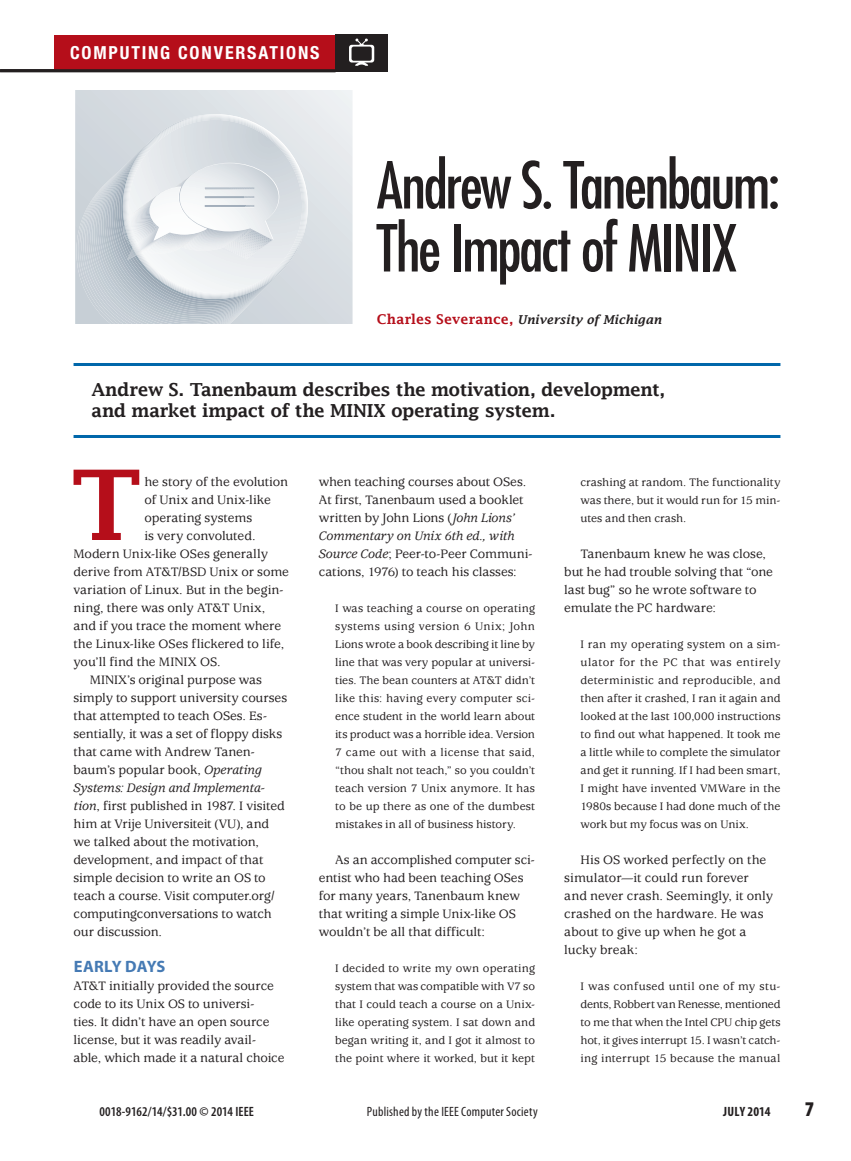
<style>
.page{position:relative;width:851px;height:1161px;background:#fff}
.page>*{position:absolute;margin:0;border:0;box-sizing:border-box;transform-origin:0 0}
.t1{font:600 97.35px "Lucida Fax";color:#b50e1a}
.t2{font:condensed 63px/63px "Futura Std";letter-spacing:-.035em;color:#231f20}
.t3{font:900 condensed 21px "Myriad Pro";color:#231f20}
.t4{font:600 18px/21px "Lucida Fax";letter-spacing:-.03em;color:#231f20}
.t5{font:700 condensed 18px "Helvetica Neue LT Std";letter-spacing:.1em;color:#fff}
.t6{font:700 16.5px "Myriad Pro";letter-spacing:-.005em;color:#457ab4}
.t7{font:500 13.5px/18px "Usherwood Std";color:#231f20}
.t8{font:condensed 13.5px "Myriad Pro";letter-spacing:.02em;color:#231f20}
.t9{font:600 condensed 13.5px "Myriad Pro";color:#231f20}
.t10{font:italic 500 13.5px "Usherwood Std";color:#231f20}
.t11{font:700 condensed 13.5px "Myriad Pro";color:#231f20}
.t12{font:500 12px/18px "Usherwood Std";color:#231f20;text-align:justify}
.t13{font:italic 600 12px "Lucida Fax";letter-spacing:.01em;color:#231f20}
.s1{font-style:normal;font-size:13.5px;color:#b50e1a}
.s2{font-style:italic}
</style>
<div class="page">
<div style="left:54px;top:35px;width:281px;height:35px;background:#b50e1a"></div>
<hr style="left:0;top:69px;width:335px;height:3px;background:#231f20">
<div style="left:335px;top:35px;width:53px;height:37px;background:#231f20"></div>
<svg style="left:349px;top:39px;width:25px;height:27px"></svg>
<hr style="left:74px;top:363px;width:706px;height:3px;background:#0067aa">
<hr style="left:74px;top:435px;width:706px;height:3px;background:#0067aa">
<svg style="left:75px;top:90px;width:277px;height:234px;background:#dee2e7"></svg>
<svg style="left:76px;top:114px;width:232px;height:210px;background:#d7dde2"></svg>
<h3 class="t5" style="left:70px;top:41px;width:251px">COMPUTING CONVERSA IONS</h3>
<h3 class="t5" style="left:92px;top:41px;width:206px">COLUMN SECTION TITLE</h3>
<p class="t2" style="left:376px;top:153px;width:405px">Andrew S. Tanenbaum:<br>The Impact of MINIX</p>
<p class="t13" style="left:376px;top:313px;width:286px"><span class="s1">Charles Severance,</span> University of Michigan</p>
<p class="t4" style="left:92px;top:379px;width:575px">Andrew S. Tanenbaum describes the motivation, development, and market impact of the MINIX operating system.</p>
<p class="t1" style="left:71px;top:450px;width:73px">T</p>
<p class="t7" style="left:144px;top:473px;width:145px">he story of the evolution</p>
<p class="t7" style="left:144px;top:491px;width:128px">of Unix and Unix-like</p>
<p class="t7" style="left:144px;top:509px;width:109px">operating systems</p>
<p class="t7" style="left:144px;top:527px;width:113px">is very convoluted.</p>
<p class="t7" style="left:73px;top:545px;width:196px">Modern Unix-like OSes generally</p>
<p class="t7" style="left:73px;top:563px;width:217px">derive from AT&amp;T/BSD Unix or some</p>
<p class="t7" style="left:73px;top:581px;width:212px">variation of Linux. But in the begin-</p>
<p class="t7" style="left:73px;top:599px;width:193px">ning, there was only AT&amp;T Unix,</p>
<p class="t7" style="left:73px;top:617px;width:209px">and if you trace the moment where</p>
<p class="t7" style="left:73px;top:635px;width:212px">the Linux-like OSes flickered to life,</p>
<p class="t7" style="left:73px;top:653px;width:149px">you’ll find the MINIX OS.</p>
<p class="t7" style="left:90px;top:671px;width:174px">MINIX’s original purpose was</p>
<p class="t7" style="left:73px;top:689px;width:215px">simply to support university courses</p>
<p class="t7" style="left:73px;top:707px;width:195px">that attempted to teach OSes. Es-</p>
<p class="t7" style="left:73px;top:725px;width:210px">sentially, it was a set of floppy disks</p>
<p class="t7" style="left:73px;top:743px;width:183px">that came with Andrew Tanen-</p>
<p class="t7" style="left:73px;top:761px;width:190px">baum’s popular book, <span class="s2">Operating</span></p>
<p class="t10" style="left:73px;top:780px;width:193px">Systems: Design and Implementa-</p>
<p class="t7" style="left:73px;top:797px;width:213px"><span class="s2">tion</span>, first published in 1987. I visited</p>
<p class="t7" style="left:73px;top:815px;width:197px">him at Vrije Universiteit (VU), and</p>
<p class="t7" style="left:73px;top:833px;width:187px">we talked about the motivation,</p>
<p class="t7" style="left:73px;top:851px;width:191px">development, and impact of that</p>
<p class="t7" style="left:73px;top:869px;width:194px">simple decision to write an OS to</p>
<p class="t7" style="left:73px;top:887px;width:202px">teach a course. Visit computer.org/</p>
<p class="t7" style="left:73px;top:905px;width:200px">computingconversations to watch</p>
<p class="t7" style="left:73px;top:923px;width:90px">our discussion.</p>
<p class="t6" style="left:74px;top:956px;width:93px">EARLY DAYS</p>
<p class="t7" style="left:74px;top:977px;width:212px">AT&amp;T initially provided the source code to its Unix OS to universi-<br>ties. It didn’t have an open source license, but it was readily avail&shy;able, which made it a natural choice</p>
<p class="t7" style="left:319px;top:473px;width:215px">when teaching courses about OSes.<br>At first, Tanenbaum used a booklet written by John Lions (<span class="s2">John Lions’ Commentary on Unix 6th ed., with Source Code</span>; Peer-to-Peer Communi&shy;cations, 1976) to teach his classes:</p>
<p class="t12" style="left:335px;top:599px;width:201px">I was teaching a course on operating systems using version 6 Unix; John Lions wrote a book describing it line by line that was very popular at universi&shy;ties. The bean counters at AT&amp;T didn’t like this: having every computer sci&shy;ence student in the world learn about its product was a horrible idea. Version 7 came out with a license that said, “thou shalt not teach,” so you couldn’t teach version 7 Unix anymore. It has to be up there as one of the dumbest mistakes in all of business history.</p>
<p class="t7" style="left:319px;top:851px;width:217px;text-indent:16px">As an accomplished computer sci&shy;entist who had been teaching OSes for many years, Tanenbaum knew that writing a simple Unix-like OS wouldn’t be all that difficult:</p>
<p class="t12" style="left:335px;top:959px;width:201px">I decided to write my own operating system that was compatible with V7 so that I could teach a course on a Unix&shy;like operating system. I sat down and began writing it, and I got it almost to the point where it worked, but it kept</p>
<p class="t12" style="left:580px;top:473px;width:201px">crashing at random. The functionality was there, but it would run for 15 min&shy;utes and then crash.</p>
<p class="t7" style="left:564px;top:545px;width:210px;text-indent:16px">Tanenbaum knew he was close, but he had trouble solving that “one last bug” so he wrote software to emulate the PC hardware:</p>
<p class="t12" style="left:580px;top:635px;width:201px">I ran my operating system on a sim&shy;ulator for the PC that was entirely deterministic and reproducible, and then after it crashed, I ran it again and looked at the last 100,000 instructions to find out what happened. It took me a little while to complete the simulator and get it running. If I had been smart, I might have invented VMWare in the 1980s because I had done much of the work but my focus was on Unix.</p>
<p class="t7" style="left:564px;top:851px;width:210px;text-indent:16px">His OS worked perfectly on the simulator—it could run forever and never crash. Seemingly, it only crashed on the hardware. He was about to give up when he got a lucky break:</p>
<p class="t12" style="left:580px;top:977px;width:201px">I was confused until one of my stu&shy;dents, Robbert van Renesse, mentioned to me that when the Intel CPU chip gets hot, it gives interrupt 15. I wasn’t catch&shy;ing interrupt 15 because the manual</p>
<p class="t9" style="left:99px;top:1103px;width:156px">0018-9162/14/$31.00 © 2014 IEEE</p>
<p class="t8" style="left:367px;top:1103px;width:172px">Published by the IEEE Computer Society</p>
<p class="t11" style="left:723px;top:1103px;width:49px">JULY 2014</p>
<p class="t3" style="left:804px;top:1096px;width:11px">7</p>
</div>
